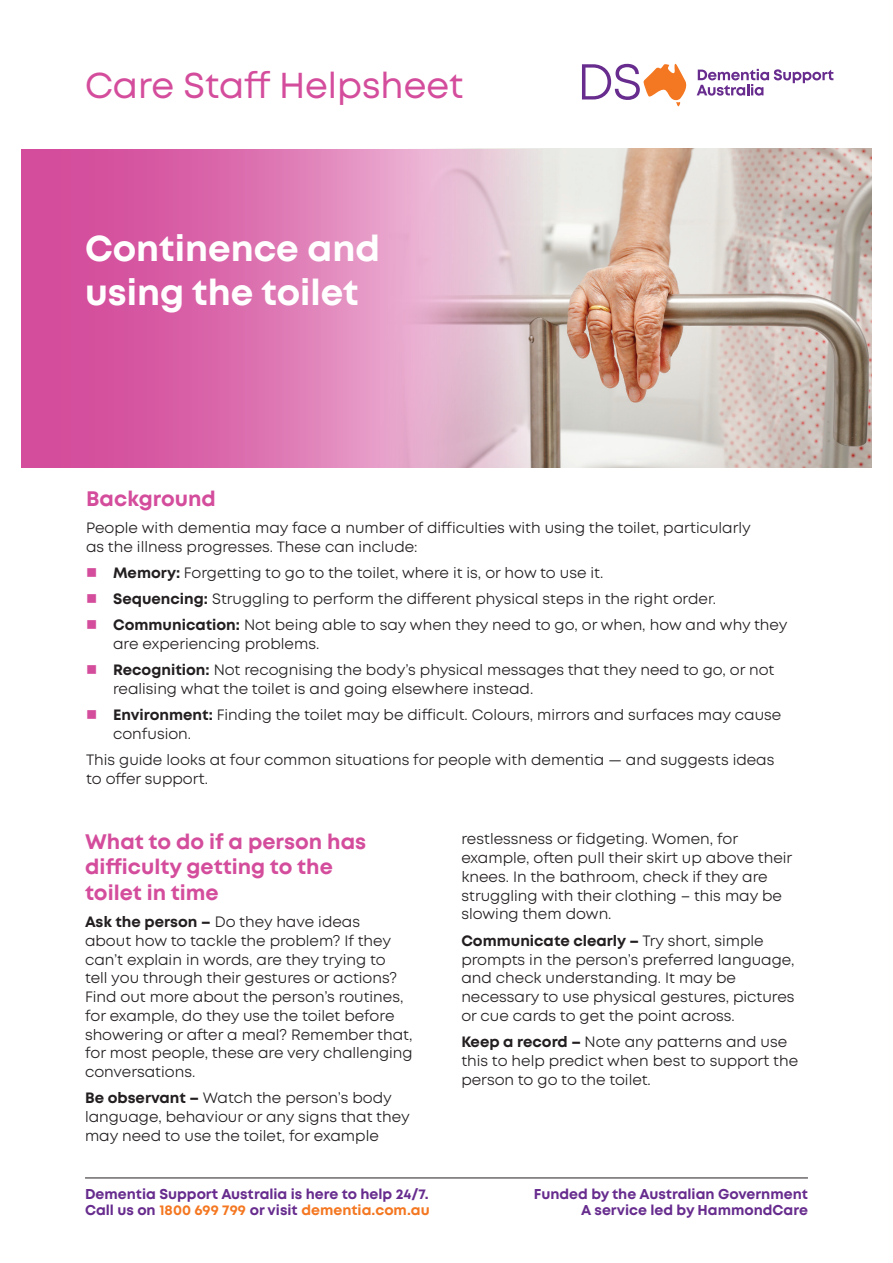
<style>
.page{position:relative;width:893px;height:1263px;background:#fff}
.page>*{position:absolute;margin:0;border:0;box-sizing:border-box;transform-origin:0 0}
.Main_Header{font:700 36px/43.2px "Mont";color:#fff}
.t1{font:36px "Mont";color:#d44d9c}
.Sub_Heading{font:700 21px/25.5px "Mont";color:#d44d9c}
.body{font:15px/18.8px "Mont";color:#231f20}
.t2{font:700 14.25px/16.5px "Mont";color:#672c8e}
.s1{font-weight:700}
.s2{color:#f47721}
</style>
<div class="page">
<img style="left:543px;top:149px;width:329px;height:319px">
<svg style="left:21px;top:149px;width:522px;height:319px;background:#dc82b6"></svg>
<svg style="left:697px;top:69px;width:136px;height:27px"></svg>
<svg style="left:582px;top:63px;width:105px;height:43px"></svg>
<hr style="left:85px;top:1177px;width:723px;height:1px;background:#231f20">
<p class="t1" style="left:85px;top:63px;width:380px">Care Staff Helpsheet</p>
<p class="Main_Header" style="left:85px;top:227px;width:296px">Continence and using the toilet</p>
<p class="Sub_Heading" style="left:86px;top:485px;width:131px">Background</p>
<p class="body" style="left:86px;top:518px;width:666px">People with dementia may face a number of difficulties with using the toilet, particularly as the illness progresses. These can include:</p>
<p class="body" style="left:113px;top:563px;width:492px"><span class="s1">Memory:</span> Forgetting to go to the toilet, where it is, or how to use it.</p>
<p class="body" style="left:113px;top:589px;width:604px"><span class="s1">Sequencing:</span> Struggling to perform the different physical steps in the right order.</p>
<p class="body" style="left:113px;top:616px;width:676px"><span class="s1">Communication:</span> Not being able to say when they need to go, or when, how and why they are experiencing problems.</p>
<p class="body" style="left:113px;top:661px;width:663px"><span class="s1">Recognition:</span> Not recognising the body’s physical messages that they need to go, or not realising what the toilet is and going elsewhere instead.</p>
<p class="body" style="left:113px;top:706px;width:670px"><span class="s1">Environment:</span> Finding the toilet may be difficult. Colours, mirrors and surfaces may cause confusion.</p>
<p class="body" style="left:86px;top:751px;width:690px">This guide looks at four common situations for people with dementia — and suggests ideas to offer support.</p>
<p class="Sub_Heading" style="left:85px;top:829px;width:283px">What to do if a person has difficulty getting to the toilet in time</p>
<p class="body" style="left:85px;top:912px;width:329px"><span class="s1">Ask the person –</span> Do they have ideas<br>about how to tackle the problem? If they can’t explain in words, are they trying to<br>tell you through their gestures or actions?<br>Find out more about the person’s routines, for example, do they use the toilet before showering or after a meal? Remember that, for most people, these are very challenging conversations.</p>
<p class="body" style="left:85px;top:1089px;width:326px"><span class="s1">Be observant –</span> Watch the person’s body language, behaviour or any signs that they may need to use the toilet, for example</p>
<p class="body" style="left:461px;top:830px;width:332px">restlessness or fidgeting. Women, for example, often pull their skirt up above their knees. In the bathroom, check if they are struggling with their clothing – this may be slowing them down.</p>
<p class="body" style="left:461px;top:931px;width:335px"><span class="s1">Communicate clearly –</span> Try short, simple prompts in the person’s preferred language, and check understanding. It may be necessary to use physical gestures, pictures or cue cards to get the point across.</p>
<p class="body" style="left:461px;top:1032px;width:338px"><span class="s1">Keep a record –</span> Note any patterns and use this to help predict when best to support the person to go to the toilet.</p>
<p class="t2" style="left:85px;top:1185px;width:346px">Dementia Support Australia is here to help 24/7.<br>Call us on <span class="s2">1800 699 799</span> or visit <span class="s2">dementia.com.au</span></p>
<p class="t2" style="left:534px;top:1186px;width:276px">Funded by the Australian Government</p>
<p class="t2" style="left:581px;top:1202px;width:228px">A service led by HammondCare</p>
</div>
